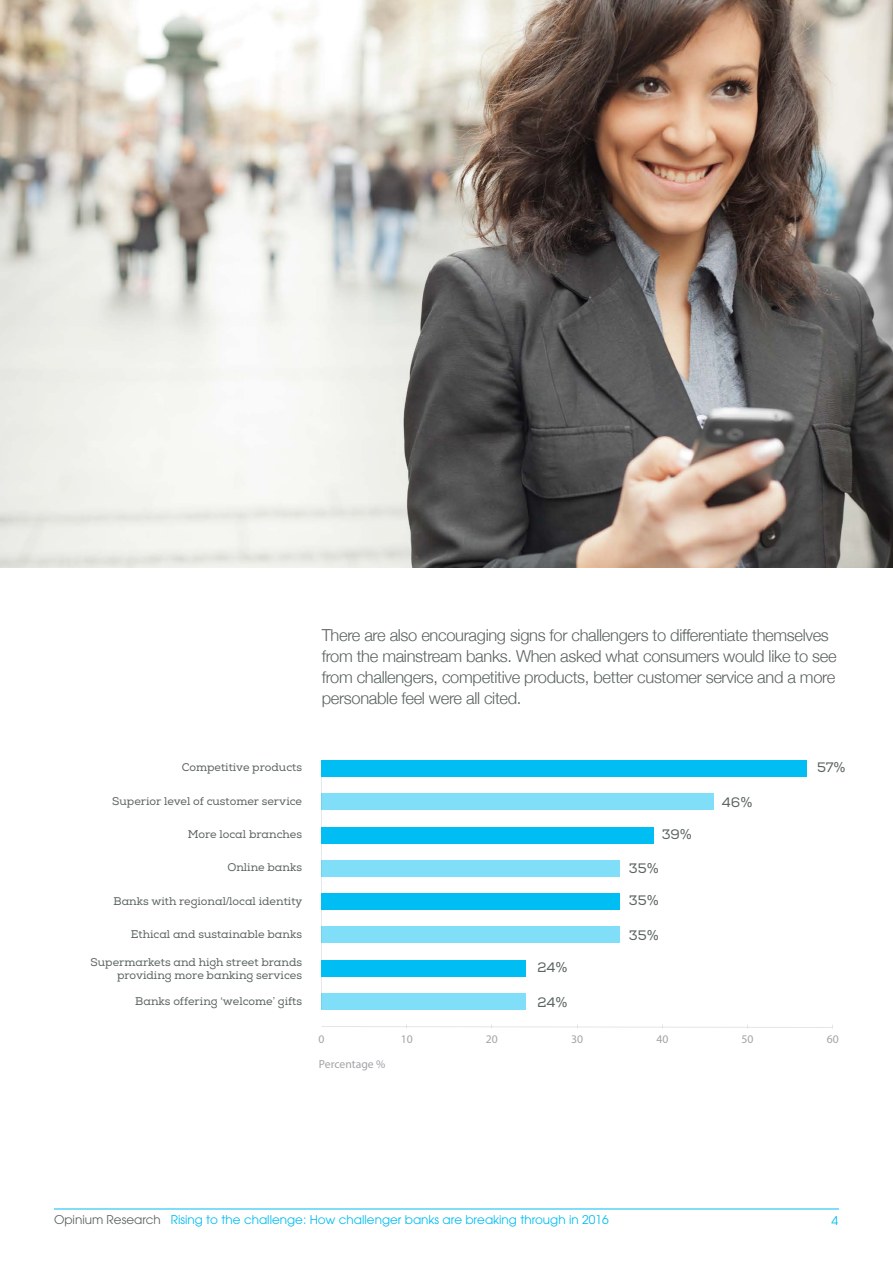
<style>
.page{position:relative;width:893px;height:1263px;background:#fff}
.page>*{position:absolute;margin:0;border:0;box-sizing:border-box;transform-origin:0 0}
.t1{font:300 16.5px/21px "Helvetica Neue";letter-spacing:-.02em;color:#5b645f}
.t2{font:13.65px "Nexa Slab Regular FREE";color:#5b645f}
.t3{font:12px "Avant Garde";color:#00bdf2}
.t4{font:11.7px "Myriad Pro";color:#a1a3a5}
.t5{font:11.1px/13.4px "Nexa Slab Regular FREE";color:#5b645f;text-align:right}
.s1{font-family:"Arial"}
.s2{color:#5b645f}
</style>
<div class="page">
<hr style="left:54px;top:1209px;width:785px;height:1px;background:#00bdf2">
<img style="left:0;top:0;width:893px;height:567px">
<svg style="left:322px;top:1026px;width:511px;height:1px"></svg>
<div style="left:322px;top:993px;width:204px;height:17px;background:#80def9"></div>
<div style="left:322px;top:960px;width:204px;height:16px;background:#00bef3"></div>
<div style="left:322px;top:926px;width:298px;height:17px;background:#80def9"></div>
<div style="left:322px;top:893px;width:298px;height:17px;background:#00bef3"></div>
<div style="left:322px;top:860px;width:298px;height:17px;background:#80def9"></div>
<div style="left:322px;top:827px;width:332px;height:16px;background:#00bef3"></div>
<div style="left:322px;top:793px;width:391px;height:17px;background:#80def9"></div>
<div style="left:322px;top:760px;width:485px;height:17px;background:#00bef3"></div>
<p class="t1" style="left:322px;top:623px;width:516px">There are also encouraging signs for challengers to differentiate themselves from the mainstream banks. When asked what consumers would like to see from challengers, competitive products, better customer service and a more personable feel were all cited.</p>
<p class="t5" style="left:182px;top:761px;width:122px">Competitive products</p>
<p class="t5" style="left:112px;top:794px;width:191px">Superior level of customer service</p>
<p class="t5" style="left:188px;top:828px;width:116px">More local branches</p>
<p class="t5" style="left:227px;top:861px;width:76px">Online banks</p>
<p class="t5" style="left:114px;top:894px;width:190px">Banks with regional<span class="s1">/</span>local identity</p>
<p class="t5" style="left:131px;top:928px;width:173px">Ethical and sustainable banks</p>
<p class="t5" style="left:91px;top:956px;width:213px">Supermarkets and high street brands providing more banking services</p>
<p class="t5" style="left:135px;top:994px;width:168px">Banks offering <span class="s1">‘</span>welcome<span class="s1">’</span> gifts</p>
<p class="t2" style="left:537px;top:959px;width:32px">24<span class="s1">%</span></p>
<p class="t2" style="left:537px;top:994px;width:32px">24<span class="s1">%</span></p>
<p class="t2" style="left:662px;top:826px;width:32px">39<span class="s1">%</span></p>
<p class="t2" style="left:629px;top:860px;width:31px">35<span class="s1">%</span></p>
<p class="t2" style="left:629px;top:892px;width:31px">35<span class="s1">%</span></p>
<p class="t2" style="left:629px;top:927px;width:31px">35<span class="s1">%</span></p>
<p class="t2" style="left:722px;top:794px;width:32px">46<span class="s1">%</span></p>
<p class="t2" style="left:817px;top:759px;width:30px">57<span class="s1">%</span></p>
<p class="t4" style="left:319px;top:1031px;width:8px">0</p>
<p class="t4" style="left:401px;top:1031px;width:14px">10</p>
<p class="t4" style="left:486px;top:1031px;width:14px">20</p>
<p class="t4" style="left:571px;top:1031px;width:14px">30</p>
<p class="t4" style="left:656px;top:1031px;width:14px">40</p>
<p class="t4" style="left:742px;top:1031px;width:14px">50</p>
<p class="t4" style="left:827px;top:1031px;width:14px">60</p>
<p class="t4" style="left:319px;top:1057px;width:68px">Percentage %</p>
<p class="t3" style="left:54px;top:1213px;width:556px"><span class="s2">Opinium Research</span> Rising to the challenge: How challenger banks are breaking through in 2016</p>
<p class="t3" style="left:831px;top:1213px;width:8px">4</p>
</div>
